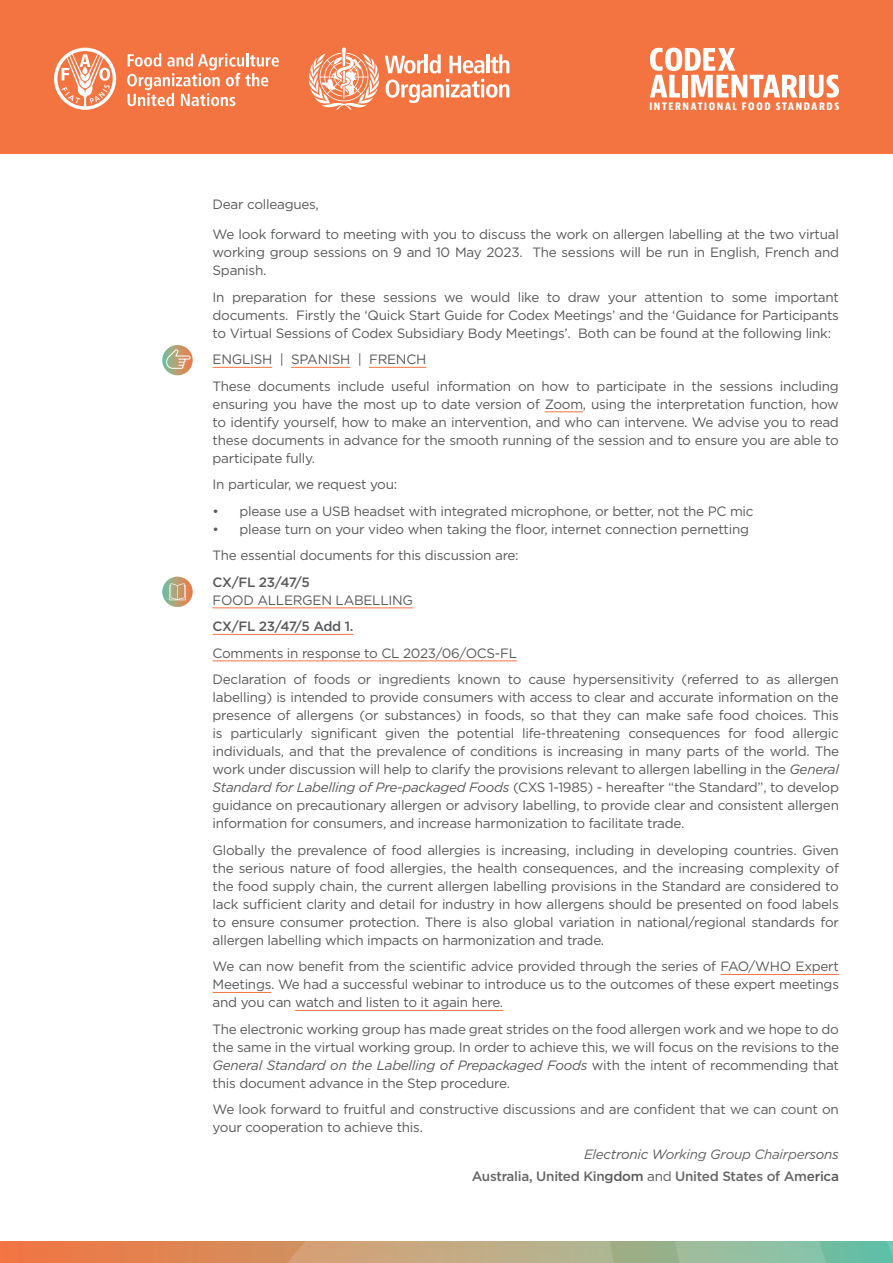
<style>
.page{position:relative;width:893px;height:1263px;background:#fff}
.page>*{position:absolute;margin:0;border:0;box-sizing:border-box;transform-origin:0 0}
.t1{font:13.5px/18px "Gotham";letter-spacing:-.02em;color:#58595b;text-align:justify}
.t2{font:500 13.5px/22.2px "Gotham";letter-spacing:-.02em;color:#58595b;text-align:right}
.t3{font:700 condensed 10.05px "Bernina Sans";letter-spacing:.16em;color:#fff}
.s1{font-style:italic}
.s2{font-weight:400;font-style:italic}
.s3{font-weight:400}
</style>
<div class="page">
<hr style="left:213px;top:367px;width:59px;height:1px;background:#f37441">
<hr style="left:291px;top:367px;width:59px;height:1px;background:#f37441">
<hr style="left:369px;top:367px;width:57px;height:1px;background:#f37441">
<hr style="left:545px;top:412px;width:38px;height:1px;background:#f37441">
<hr style="left:213px;top:608px;width:200px;height:1px;background:#f37441">
<hr style="left:213px;top:634px;width:140px;height:1px;background:#f37441">
<hr style="left:213px;top:661px;width:304px;height:1px;background:#f37441">
<hr style="left:721px;top:974px;width:118px;height:1px;background:#f37441">
<hr style="left:213px;top:992px;width:58px;height:1px;background:#f37441">
<hr style="left:295px;top:1010px;width:208px;height:1px;background:#f37441">
<svg style="left:162px;top:345px;width:31px;height:30px"></svg>
<svg style="left:166px;top:349px;width:25px;height:20px"></svg>
<svg style="left:162px;top:577px;width:31px;height:30px"></svg>
<svg style="left:169px;top:583px;width:17px;height:17px"></svg>
<svg style="left:0;top:1242px;width:646px;height:21px;background:#dd8353"></svg>
<svg style="left:180px;top:1241px;width:435px;height:22px;background:#c8a278"></svg>
<svg style="left:646px;top:1241px;width:214px;height:22px;background:#8dbc9e"></svg>
<svg style="left:860px;top:1241px;width:33px;height:22px"></svg>
<div style="left:0;top:0;width:893px;height:153px;background:#f37441"></div>
<svg style="left:54px;top:48px;width:62px;height:62px"></svg>
<svg style="left:127px;top:53px;width:152px;height:53px"></svg>
<svg style="left:385px;top:56px;width:39px;height:17px"></svg>
<hr style="left:425px;top:54px;width:3px;height:19px;background:#fff">
<svg style="left:430px;top:54px;width:11px;height:19px"></svg>
<svg style="left:449px;top:56px;width:35px;height:17px"></svg>
<hr style="left:486px;top:54px;width:3px;height:19px;background:#fff">
<svg style="left:491px;top:54px;width:18px;height:19px"></svg>
<svg style="left:386px;top:79px;width:123px;height:24px"></svg>
<svg style="left:309px;top:48px;width:70px;height:62px"></svg>
<svg style="left:650px;top:48px;width:147px;height:49px"></svg>
<div style="left:800px;top:75px;width:5px;height:22px;background:#fff"></div>
<svg style="left:809px;top:75px;width:30px;height:23px"></svg>
<p class="t3" style="left:649px;top:100px;width:191px">INTERNATIONAL FOOD STANDARDS</p>
<p class="t1" style="left:213px;top:194px;width:108px">Dear colleagues,</p>
<p class="t1" style="left:213px;top:225px;width:628px">We look forward to meeting with you to discuss the work on allergen labelling at the two virtual working group sessions on 9 and 10 May 2023. The sessions will be run in English, French and Spanish.</p>
<p class="t1" style="left:213px;top:288px;width:628px">In preparation for these sessions we would like to draw your attention to some important documents. Firstly the ‘Quick Start Guide for Codex Meetings’ and the ‘Guidance for Participants to Virtual Sessions of Codex Subsidiary Body Meetings’. Both can be found at the following link:</p>
<p class="t1" style="left:213px;top:346px;width:628px;line-height:26.5px">ENGLISH | SPANISH | FRENCH<br>These documents include useful information on how to participate in the sessions including</p>
<p class="t1" style="left:213px;top:395px;width:628px">ensuring you have the most up to date version of Zoom, using the interpretation function, how to identify yourself, how to make an intervention, and who can intervene. We advise you to read these documents in advance for the smooth running of the session and to ensure you are able to participate fully.</p>
<p class="t1" style="left:213px;top:475px;width:186px">In particular, we request you:</p>
<p class="t1" style="left:213px;top:502px;width:542px">• please use a USB headset with integrated microphone, or better, not the PC mic</p>
<p class="t1" style="left:213px;top:515px;width:538px;line-height:26.5px">• please turn on your video when taking the floor, internet connection pernetting<br>The essential documents for this discussion are:</p>
<p class="t2" style="left:213px;top:571px;width:99px">CX/FL 23/47/5</p>
<p class="t1" style="left:213px;top:591px;width:202px">FOOD ALLERGEN LABELLING</p>
<p class="t2" style="left:213px;top:615px;width:142px">CX/FL 23/47/5 Add 1.</p>
<p class="t1" style="left:213px;top:639px;width:628px;line-height:26.5px">Comments in response to CL 2023/06/OCS-FL<br>Declaration of foods or ingredients known to cause hypersensitivity (referred to as allergen</p>
<p class="t1" style="left:213px;top:688px;width:628px">labelling) is intended to provide consumers with access to clear and accurate information on the presence of allergens (or substances) in foods, so that they can make safe food choices. This is particularly significant given the potential life-threatening consequences for food allergic individuals, and that the prevalence of conditions is increasing in many parts of the world. The work under discussion will help to clarify the provisions relevant to allergen labelling in the <span class="s1">General Standard for Labelling of Pre-packaged Foods</span> (CXS 1-1985) - hereafter “the Standard”, to develop guidance on precautionary allergen or advisory labelling, to provide clear and consistent allergen information for consumers, and increase harmonization to facilitate trade.</p>
<p class="t1" style="left:213px;top:841px;width:628px">Globally the prevalence of food allergies is increasing, including in developing countries. Given the serious nature of food allergies, the health consequences, and the increasing complexity of the food supply chain, the current allergen labelling provisions in the Standard are considered to lack sufficient clarity and detail for industry in how allergens should be presented on food labels to ensure consumer protection. There is also global variation in national/regional standards for allergen labelling which impacts on harmonization and trade.</p>
<p class="t1" style="left:213px;top:957px;width:628px">We can now benefit from the scientific advice provided through the series of FAO/WHO Expert Meetings. We had a successful webinar to introduce us to the outcomes of these expert meetings and you can watch and listen to it again here.</p>
<p class="t1" style="left:213px;top:1020px;width:628px">The electronic working group has made great strides on the food allergen work and we hope to do the same in the virtual working group. In order to achieve this, we will focus on the revisions to the <span class="s1">General Standard on the Labelling of Prepackaged Foods</span> with the intent of recommending that this document advance in the Step procedure.</p>
<p class="t1" style="left:213px;top:1100px;width:628px">We look forward to fruitful and constructive discussions and are confident that we can count on your cooperation to achieve this.</p>
<p class="t2" style="left:472px;top:1143px;width:369px"><span class="s2">Electronic Working Group Chairpersons<br></span>Australia, United Kingdom <span class="s3">and</span> United States of America</p>
</div>
